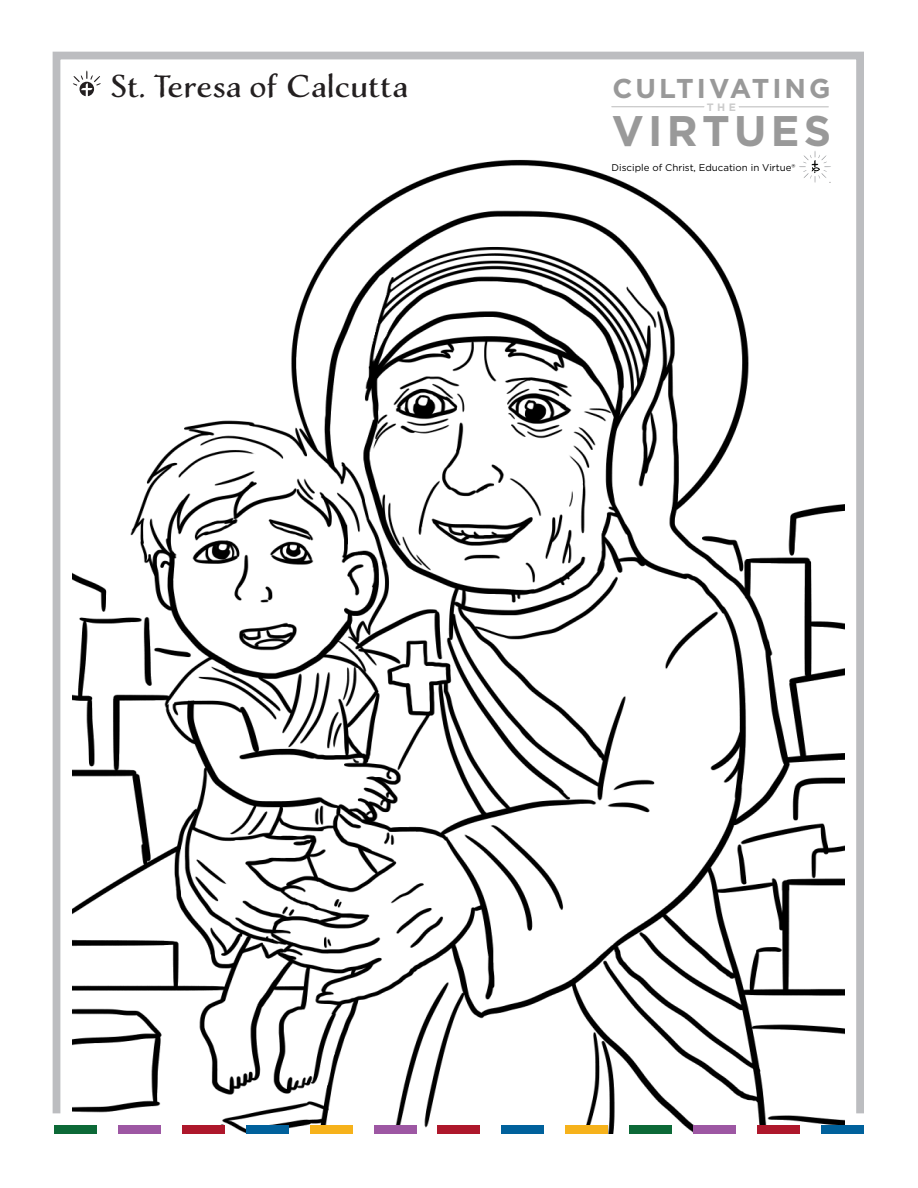
<style>
.page{position:relative;width:918px;height:1188px;background:#fff}
.page>*{position:absolute;margin:0;border:0;box-sizing:border-box;transform-origin:0 0}
.t1{font:700 42.75px "Gotham";letter-spacing:.1em;color:#999}
.t2{font:31.5px "Adorn Roman";letter-spacing:.01em;color:#231f20}
.t3{font:700 27.3px "Gotham";letter-spacing:.11em;color:#999}
.t4{font:700 10.65px "Gotham";color:#ccc}
.t5{font:9.75px "Gotham";color:#000}
.t6{font:3.15px "Myriad Pro";color:#231f20}
</style>
<div class="page">
<img style="left:72px;top:159px;width:772px;height:975px">
<div style="left:54px;top:55px;width:148px;height:134px;background:#fff"></div>
<div style="left:53px;top:52px;width:811px;height:1065px;border:8px solid #bcbdc0"></div>
<div style="left:54px;top:1126px;width:43px;height:8px;background:#0c6937"></div>
<div style="left:310px;top:1126px;width:43px;height:8px;background:#f6b21b"></div>
<div style="left:693px;top:1126px;width:43px;height:8px;background:#9d57a3"></div>
<div style="left:182px;top:1126px;width:43px;height:8px;background:#ae172b"></div>
<div style="left:565px;top:1126px;width:43px;height:8px;background:#f6b21b"></div>
<div style="left:438px;top:1126px;width:42px;height:8px;background:#ae172b"></div>
<div style="left:821px;top:1126px;width:43px;height:8px;background:#00619c"></div>
<div style="left:118px;top:1126px;width:43px;height:8px;background:#9d57a3"></div>
<div style="left:374px;top:1126px;width:43px;height:8px;background:#9d57a3"></div>
<div style="left:757px;top:1126px;width:43px;height:8px;background:#ae172b"></div>
<div style="left:246px;top:1126px;width:43px;height:8px;background:#00619c"></div>
<div style="left:629px;top:1126px;width:43px;height:8px;background:#0c6937"></div>
<div style="left:501px;top:1126px;width:43px;height:8px;background:#00619c"></div>
<svg style="left:612px;top:107px;width:92px;height:1px"></svg>
<hr style="left:612px;top:106px;width:92px;height:1px;background:#ccc">
<hr style="left:739px;top:106px;width:90px;height:1px;background:#ccc">
<svg style="left:799px;top:151px;width:32px;height:32px"></svg>
<svg style="left:73px;top:71px;width:28px;height:25px"></svg>
<p class="t2" style="left:111px;top:67px;width:299px">St. Teresa of Calcutta</p>
<p class="t3" style="left:612px;top:70px;width:220px">CULTIVATING</p>
<p class="t4" style="left:707px;top:100px;width:30px">THE</p>
<p class="t1" style="left:612px;top:103px;width:221px">VIRTUES</p>
<p class="t5" style="left:612px;top:161px;width:186px">Disciple of Christ, Education in Virtue®</p>
<p class="t6" style="left:829px;top:181px;width:3px">®</p>
</div>
